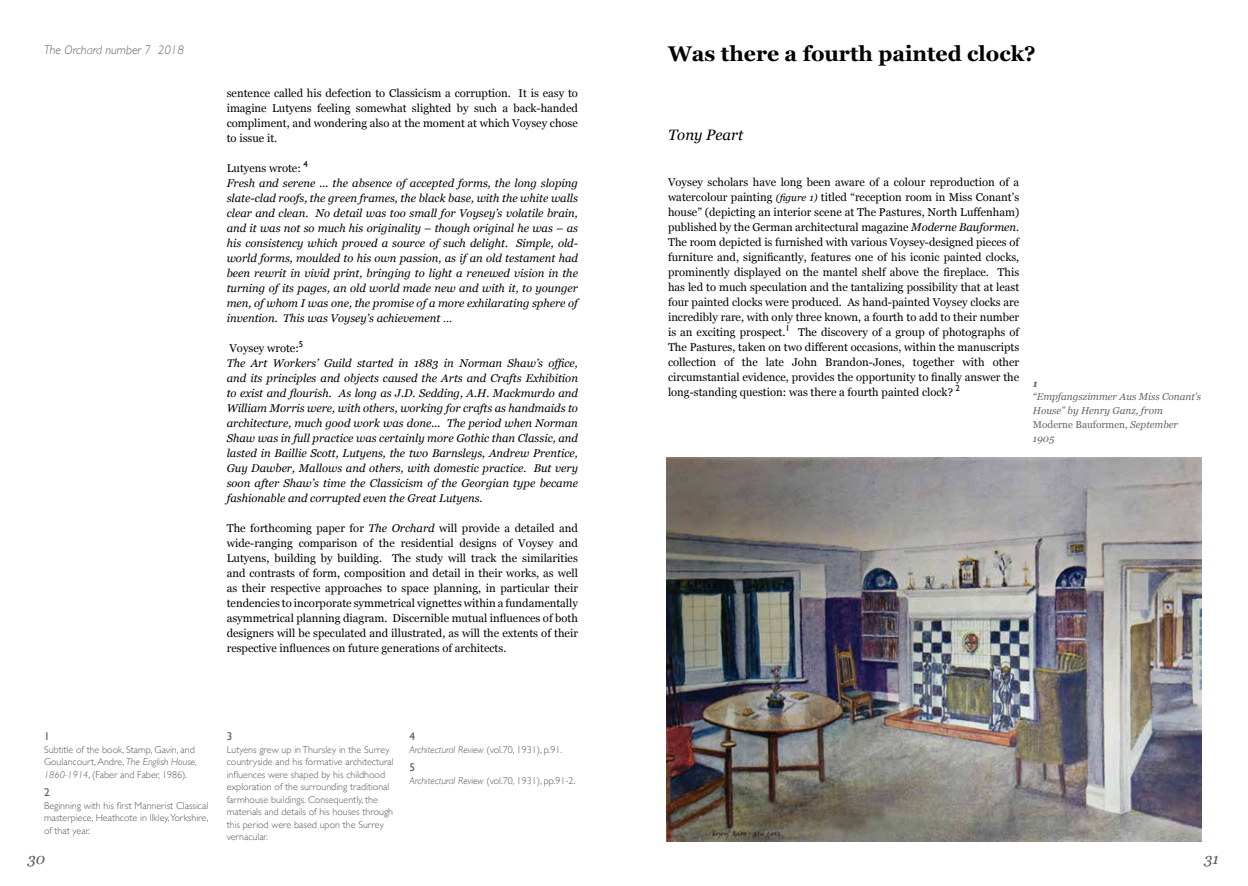
<style>
.page{position:relative;width:1248px;height:886px;background:#fff}
.page>*{position:absolute;margin:0;border:0;box-sizing:border-box;transform-origin:0 0}
.t1{font:700 21.25px "Georgia";color:#000}
.t2{font:italic 15px "Georgia";color:#000}
.t3{font:italic 15px "Georgia";color:#58595b}
.t4{font:italic 300 12.5px "Gill Sans";color:#636466}
.t5{font:11.25px/15px "Georgia";color:#000;text-align:justify}
.t6{font:italic 11.25px/15px "Georgia";color:#000}
.t7{font:11.25px "Gill Sans";color:#58595b}
.t8{font:300 10px/12.5px "Gill Sans";color:#58595b}
.t9{font:italic 10px/13.8px "Georgia";color:#636466}
.t10{font:italic 300 10px "Gill Sans";color:#58595b}
.t11{font:italic 700 10px "Georgia";color:#636466}
.s1{font-style:normal}
.s2{font-style:italic}
.s3{font-style:italic;font-size:10px}
</style>
<div class="page">
<img style="left:666px;top:458px;width:535px;height:383px">
<p class="t4" style="left:44px;top:43px;width:141px">The Orchard number 7 2018</p>
<p class="t5" style="left:227px;top:85px;width:353px">sentence called his defection to Classicism a corruption. It is easy to imagine Lutyens feeling somewhat slighted by such a back-handed compliment, and wondering also at the moment at which Voysey chose to issue it.</p>
<p class="t6" style="left:227px;top:160px;width:353px"><span class="s1">Lutyens wrote:</span> <sup>4<br></sup>Fresh and serene ... the absence of accepted forms, the long sloping slate-clad roofs, the green frames, the black base, with the white walls clear and clean. No detail was too small for Voysey’s volatile brain, and it was not so much his originality – though original he was – as his consistency which proved a source of such delight. Simple, old&shy;world forms, moulded to his own passion, as if an old testament had been rewrit in vivid print, bringing to light a renewed vision in the turning of its pages, an old world made new and with it, to younger men, of whom I was one, the promise of a more exhilarating sphere of invention. This was Voysey’s achievement …</p>
<p class="t6" style="left:227px;top:340px;width:353px"><span class="s1">Voysey wrote:</span><sup>5<br></sup>The Art Workers’ Guild started in 1883 in Norman Shaw’s office, and its principles and objects caused the Arts and Crafts Exhibition to exist and flourish. As long as J.D. Sedding, A.H. Mackmurdo and William Morris were, with others, working for crafts as handmaids to architecture, much good work was done... The period when Norman Shaw was in full practice was certainly more Gothic than Classic, and lasted in Baillie Scott, Lutyens, the two Barnsleys, Andrew Prentice, Guy Dawber, Mallows and others, with domestic practice. But very soon after Shaw’s time the Classicism of the Georgian type became fashionable and corrupted even the Great Lutyens.</p>
<p class="t5" style="left:227px;top:520px;width:353px">The forthcoming paper for <span class="s2">The Orchard</span> will provide a detailed and wide-ranging comparison of the residential designs of Voysey and Lutyens, building by building. The study will track the similarities and contrasts of form, composition and detail in their works, as well as their respective approaches to space planning, in particular their tendencies to incorporate symmetrical vignettes within a fundamentally asymmetrical planning diagram. Discernible mutual influences of both designers will be speculated and illustrated, as will the extents of their respective influences on future generations of architects.</p>
<p class="t7" style="left:44px;top:730px;width:7px">1</p>
<p class="t8" style="left:44px;top:743px;width:155px">Subtitle of the book, Stamp, Gavin, and<br>Goulancourt, Andre, <span class="s2">The English House,<br>1860-1914</span>, (Faber and Faber, 1986).</p>
<p class="t7" style="left:44px;top:786px;width:7px">2</p>
<p class="t8" style="left:44px;top:799px;width:166px;text-align:justify">Beginning with his first Mannerist Classical masterpiece, Heathcote in Ilkley,Yorkshire, of that year.</p>
<p class="t7" style="left:227px;top:730px;width:7px">3</p>
<p class="t8" style="left:227px;top:743px;width:168px">Lutyens grew up in Thursley in the Surrey countryside and his formative architectural influences were shaped by his childhood exploration of the surrounding traditional farmhouse buildings. Consequently, the materials and details of his houses through this period were based upon the Surrey vernacular.</p>
<p class="t7" style="left:409px;top:730px;width:7px">4</p>
<p class="t10" style="left:409px;top:744px;width:154px">Architectural Review <span class="s1">(vol.70, 1931), p.91.</span></p>
<p class="t7" style="left:409px;top:761px;width:7px">5</p>
<p class="t8" style="left:409px;top:774px;width:167px"><span class="s2">Architectural Review</span> (vol.70, 1931), pp.91-2.</p>
<h1 class="t1" style="left:668px;top:38px;width:369px">Was there a fourth painted clock?</h1>
<h2 class="t2" style="left:668px;top:124px;width:77px">Tony Peart</h2>
<p class="t5" style="left:668px;top:174px;width:353px">Voysey scholars have long been aware of a colour reproduction of a watercolour painting <span class="s3">(figure 1)</span> titled “reception room in Miss Conant’s house” (depicting an interior scene at The Pastures, North Luffenham) published by the German architectural magazine <span class="s2">Moderne Bauformen</span>.<br>The room depicted is furnished with various Voysey-designed pieces of furniture and, significantly, features one of his iconic painted clocks, prominently displayed on the mantel shelf above the fireplace. This has led to much speculation and the tantalizing possibility that at least four painted clocks were produced. As hand-painted Voysey clocks are incredibly rare, with only three known, a fourth to add to their number is an exciting prospect.<sup>1</sup> The discovery of a group of photographs of The Pastures, taken on two different occasions, within the manuscripts collection of the late John Brandon-Jones, together with other circumstantial evidence, provides the opportunity to finally answer the long-standing question: was there a fourth painted clock? <sup>2</sup></p>
<p class="t11" style="left:1032px;top:376px;width:6px">1</p>
<p class="t9" style="left:1032px;top:389px;width:170px">“Empfangszimmer Aus Miss Conant’s<br>House” by Henry Ganz, from<br><span class="s1">Moderne Bauformen</span>, September<br>1905</p>
<h2 class="t3" style="left:28px;top:847px;width:19px">30</h2>
<h2 class="t3" style="left:1203px;top:847px;width:16px">31</h2>
</div>
